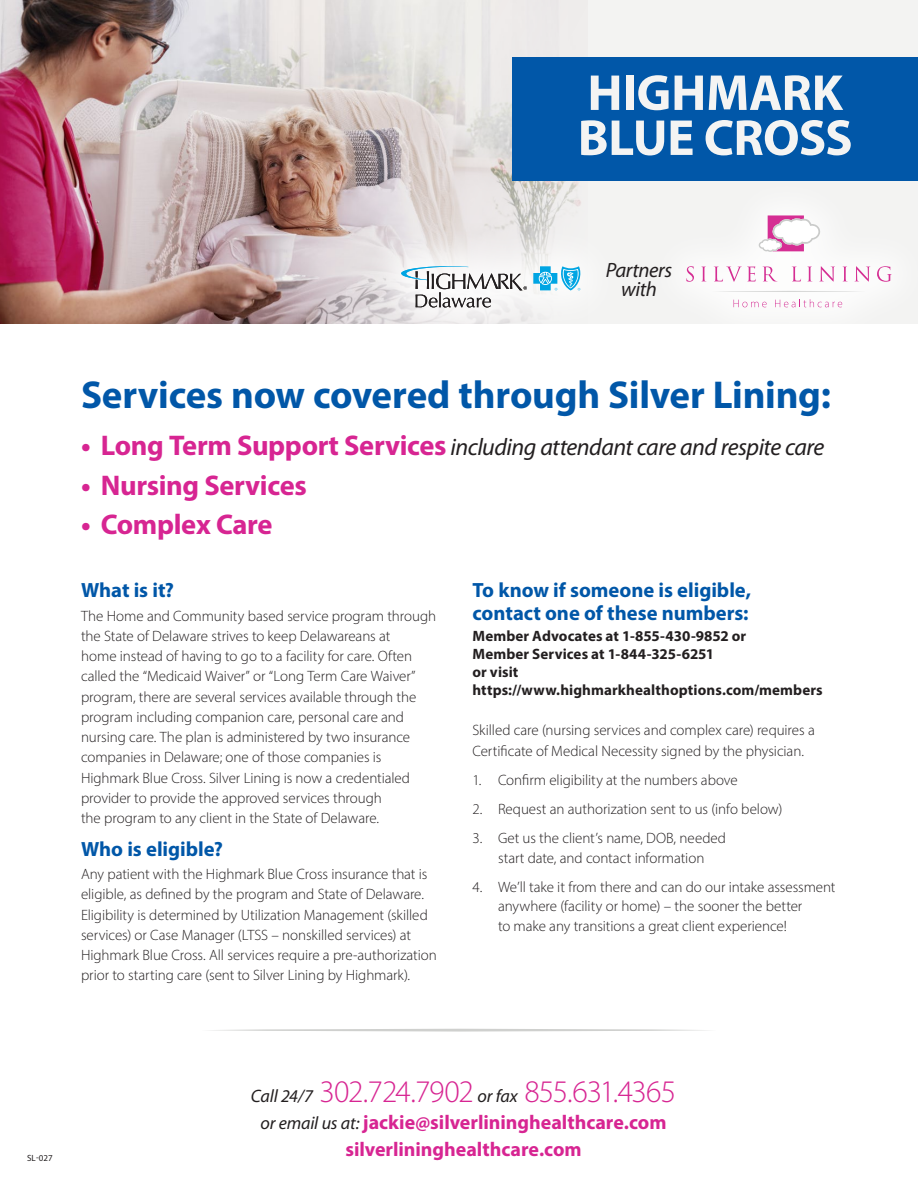
<style>
.page{position:relative;width:918px;height:1188px;background:#fff}
.page>*{position:absolute;margin:0;border:0;box-sizing:border-box;transform-origin:0 0}
.t1{font:700 51px/45px "Myriad Pro";letter-spacing:-.005em;color:#f4f4f3}
.sub{font:700 39px "Myriad Pro";letter-spacing:-.005em;color:#0157a8}
.t2{font:300 31.5px "Myriad Pro";letter-spacing:-.035em;color:#d72592}
.t3{font:700 28.5px "Myriad Pro";letter-spacing:-.015em;color:#d72592}
.t4{font:italic 24px "Myriad Pro";letter-spacing:-.02em;color:#231f20}
.smaller_body{font:700 20.7px/22.5px "Myriad Pro";color:#0157a8}
.sub-2{font:700 20.7px "Myriad Pro";letter-spacing:-.005em;color:#0157a8}
.pkg_name{font:italic 20.7px/19.4px "Myriad Pro";letter-spacing:-.02em;color:#231f20;text-align:center}
.t5{font:700 19.95px "Myriad Pro";color:#d72592}
.smaller_body-2{font:300 15px/20.2px "Myriad Pro";letter-spacing:-.005em;color:#231f20}
.smaller_body-3{font:700 15px/18px "Myriad Pro";letter-spacing:.005em;color:#231f20}
.t6{font:9px "Myriad Pro";color:#231f20}
.s1{font-weight:700;font-style:normal;font-size:28.5px;color:#d72592}
.s2{font-family:"Myriad MM It 400 600";font-weight:400;font-size:18px;color:#231f20}
</style>
<div class="page">
<div style="left:0;top:0;width:918px;height:324px;background:#f3f3f2"></div>
<img style="left:0;top:0;width:588px;height:324px">
<div style="left:647px;top:175px;width:271px;height:173px;background:#f6f6f5"></div>
<svg style="left:686px;top:266px;width:8px;height:16px"></svg>
<svg style="left:702px;top:267px;width:3px;height:14px"></svg>
<svg style="left:714px;top:266px;width:42px;height:16px"></svg>
<svg style="left:764px;top:267px;width:12px;height:14px"></svg>
<svg style="left:792px;top:267px;width:9px;height:15px"></svg>
<svg style="left:808px;top:267px;width:3px;height:14px"></svg>
<svg style="left:819px;top:266px;width:16px;height:16px"></svg>
<svg style="left:843px;top:267px;width:3px;height:14px"></svg>
<svg style="left:854px;top:266px;width:16px;height:16px"></svg>
<svg style="left:877px;top:266px;width:15px;height:16px"></svg>
<svg style="left:734px;top:300px;width:33px;height:7px"></svg>
<svg style="left:775px;top:299px;width:67px;height:8px"></svg>
<svg style="left:727px;top:291px;width:124px;height:1px"></svg>
<svg style="left:759px;top:215px;width:61px;height:37px"></svg>
<div style="left:512px;top:57px;width:406px;height:123px;background:#0157a8"></div>
<div style="left:360px;top:223px;width:262px;height:127px;background:#fff;opacity:.84"></div>
<svg style="left:401px;top:266px;width:126px;height:42px"></svg>
<svg style="left:533px;top:266px;width:48px;height:25px"></svg>
<svg style="left:211px;top:1029px;width:496px;height:3px"></svg>
<p class="t1" style="left:578px;top:69px;width:276px">HIGHMARK<br>BLUE CROSS</p>
<p class="pkg_name" style="left:606px;top:260px;width:68px">Partners with</p>
<p class="sub" style="left:81px;top:370px;width:751px">Services now covered through Silver Lining:</p>
<p class="t4" style="left:81px;top:432px;width:745px"><span class="s1">• Long Term Support Services</span> including attendant care and respite care</p>
<p class="t3" style="left:81px;top:466px;width:227px">• Nursing Services</p>
<p class="t3" style="left:81px;top:506px;width:193px">• Complex Care</p>
<p class="smaller_body" style="left:81px;top:578px;width:95px">What is it?</p>
<p class="smaller_body-2" style="left:81px;top:605px;width:357px">The Home and Community based service program through the State of Delaware strives to keep Delawareans at<br>home instead of having to go to a facility for care. Often called the “Medicaid Waiver” or “Long Term Care Waiver” program, there are several services available through the program including companion care, personal care and nursing care. The plan is administered by two insurance companies in Delaware; one of those companies is Highmark Blue Cross. Silver Lining is now a credentialed provider to provide the approved services through<br>the program to any client in the State of Delaware.</p>
<p class="sub-2" style="left:81px;top:835px;width:144px">Who is eligible?</p>
<p class="smaller_body-2" style="left:81px;top:864px;width:357px">Any patient with the Highmark Blue Cross insurance that is eligible, as defined by the program and State of Delaware.<br>Eligibility is determined by Utilization Management (skilled services) or Case Manager (LTSS – nonskilled services) at Highmark Blue Cross. All services require a pre-authorization prior to starting care (sent to Silver Lining by Highmark).</p>
<p class="smaller_body" style="left:472px;top:578px;width:280px">To know if someone is eligible, contact one of these numbers:</p>
<p class="smaller_body-3" style="left:472px;top:626px;width:352px">Member Advocates at 1-855-430-9852 or<br>Member Services at 1-844-325-6251<br>or visit https://www.highmarkhealthoptions.com/members</p>
<p class="smaller_body-2" style="left:472px;top:720px;width:344px">Skilled care (nursing services and complex care) requires a<br>Certificate of Medical Necessity signed by the physician.</p>
<p class="smaller_body-2" style="left:472px;top:770px;width:267px">1. Confirm eligibility at the numbers above</p>
<p class="smaller_body-2" style="left:472px;top:799px;width:311px">2. Request an authorization sent to us (info below)</p>
<p class="smaller_body-2" style="left:472px;top:828px;width:255px;line-height:19.5px;text-align:center">3. Get us the client’s name, DOB, needed start date, and contact information</p>
<p class="smaller_body-2" style="left:498px;top:877px;width:339px;line-height:19.5px;text-indent:-26px">4. We’ll take it from there and can do our intake assessment anywhere (facility or home) – the sooner the better<br>to make any transitions a great client experience!</p>
<p class="t6" style="left:27px;top:1152px;width:27px">SL-027</p>
<p class="t2" style="left:251px;top:1073px;width:427px"><span class="s2">Call 24/7</span> 302.724.7902 <span class="s2">or fax</span> 855.631.4365</p>
<p class="t5" style="left:260px;top:1110px;width:408px"><span class="s2">or email us at:</span> jackie@silverlininghealthcare.com</p>
<p class="t5" style="left:345px;top:1137px;width:238px">silverlininghealthcare.com</p>
</div>
